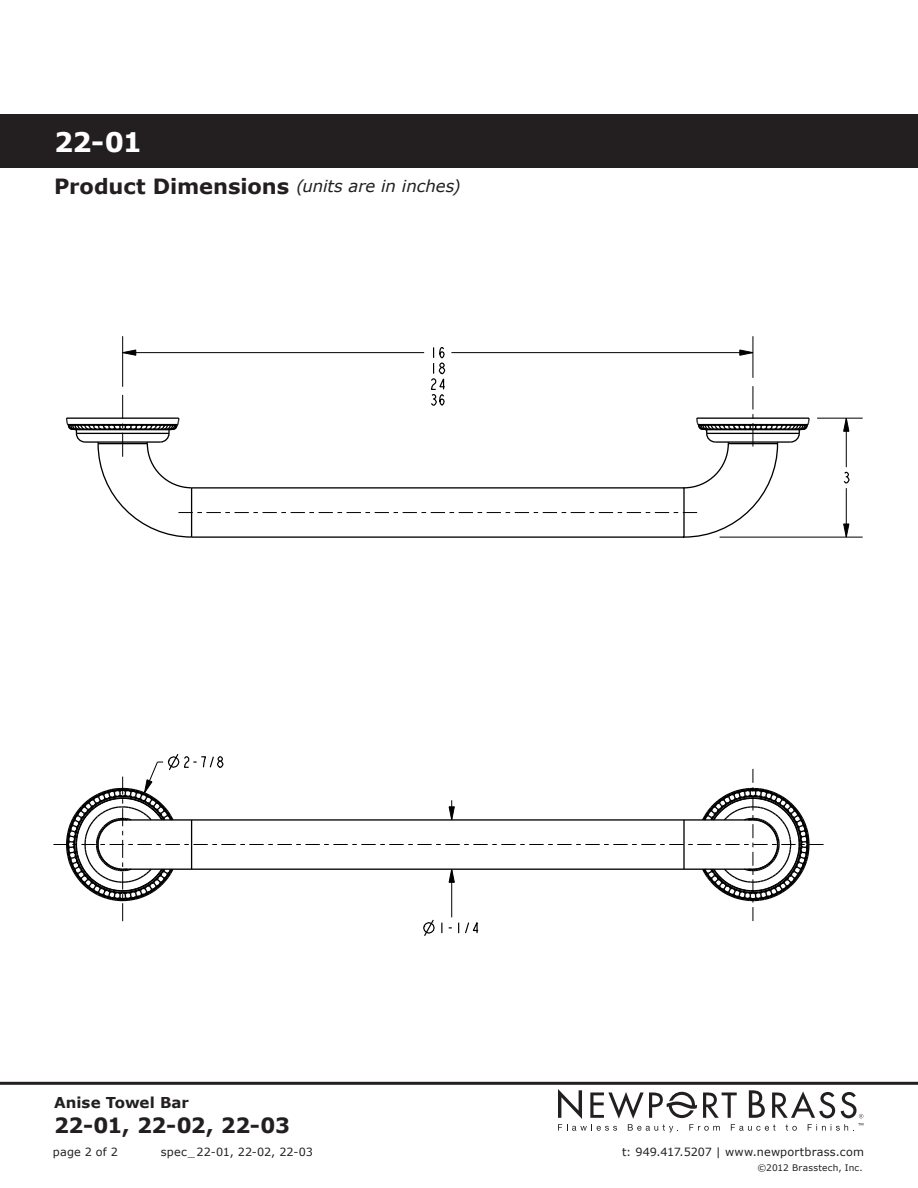
<style>
.page{position:relative;width:918px;height:1188px;background:#fff}
.page>*{position:absolute;margin:0;border:0;box-sizing:border-box;transform-origin:0 0}
.t1{font:700 27px "Verdana";color:#fff}
.t2{font:700 21px "Verdana";letter-spacing:-.02em;color:#231f20}
.t3{font:italic 16.5px "Verdana";letter-spacing:-.005em;color:#231f20}
.t4{font:700 15px "Verdana";letter-spacing:.005em;color:#231f20}
.t5{font:11.25px "Verdana";letter-spacing:.015em;color:#231f20}
.t6{font:9px "Verdana";letter-spacing:.025em;color:#231f20}
.s1{font-weight:700;font-style:normal;font-size:21px}
</style>
<div class="page">
<div style="left:0;top:114px;width:918px;height:54px;background:#231f20"></div>
<hr style="left:0;top:1082px;width:918px;height:3px;background:#231f20">
<svg style="left:843px;top:471px;width:7px;height:13px"></svg>
<svg style="left:843px;top:417px;width:7px;height:15px"></svg>
<svg style="left:843px;top:523px;width:7px;height:14px"></svg>
<hr style="left:122px;top:336px;width:1px;height:51px;background:#000">
<hr style="left:720px;top:537px;width:143px;height:1px;background:#000">
<hr style="left:817px;top:418px;width:46px;height:1px;background:#000">
<hr style="left:753px;top:336px;width:1px;height:42px;background:#000">
<hr style="left:846px;top:418px;width:1px;height:49px;background:#000">
<hr style="left:846px;top:488px;width:1px;height:49px;background:#000">
<svg style="left:66px;top:346px;width:744px;height:192px"></svg>
<svg style="left:53px;top:754px;width:771px;height:182px"></svg>
<svg style="left:558px;top:1089px;width:305px;height:43px"></svg>
<h1 class="t1" style="left:54px;top:125px;width:89px">22-01</h1>
<h3 class="t3" style="left:54px;top:176px;width:408px"><span class="s1">Product Dimensions</span> (units are in inches)</h3>
<h3 class="t4" style="left:54px;top:1093px;width:137px">Anise Towel Bar</h3>
<h2 class="t2" style="left:54px;top:1112px;width:238px">22-01, 22-02, 22-03</h2>
<p class="t5" style="left:53px;top:1144px;width:67px">page 2 of 2</p>
<p class="t5" style="left:161px;top:1144px;width:154px">spec_22-01, 22-02, 22-03</p>
<p class="t5" style="left:622px;top:1144px;width:243px">t: 949.417.5207 | www.newportbrass.com</p>
<p class="t6" style="left:757px;top:1162px;width:107px">©2012 Brasstech, Inc.</p>
</div>
